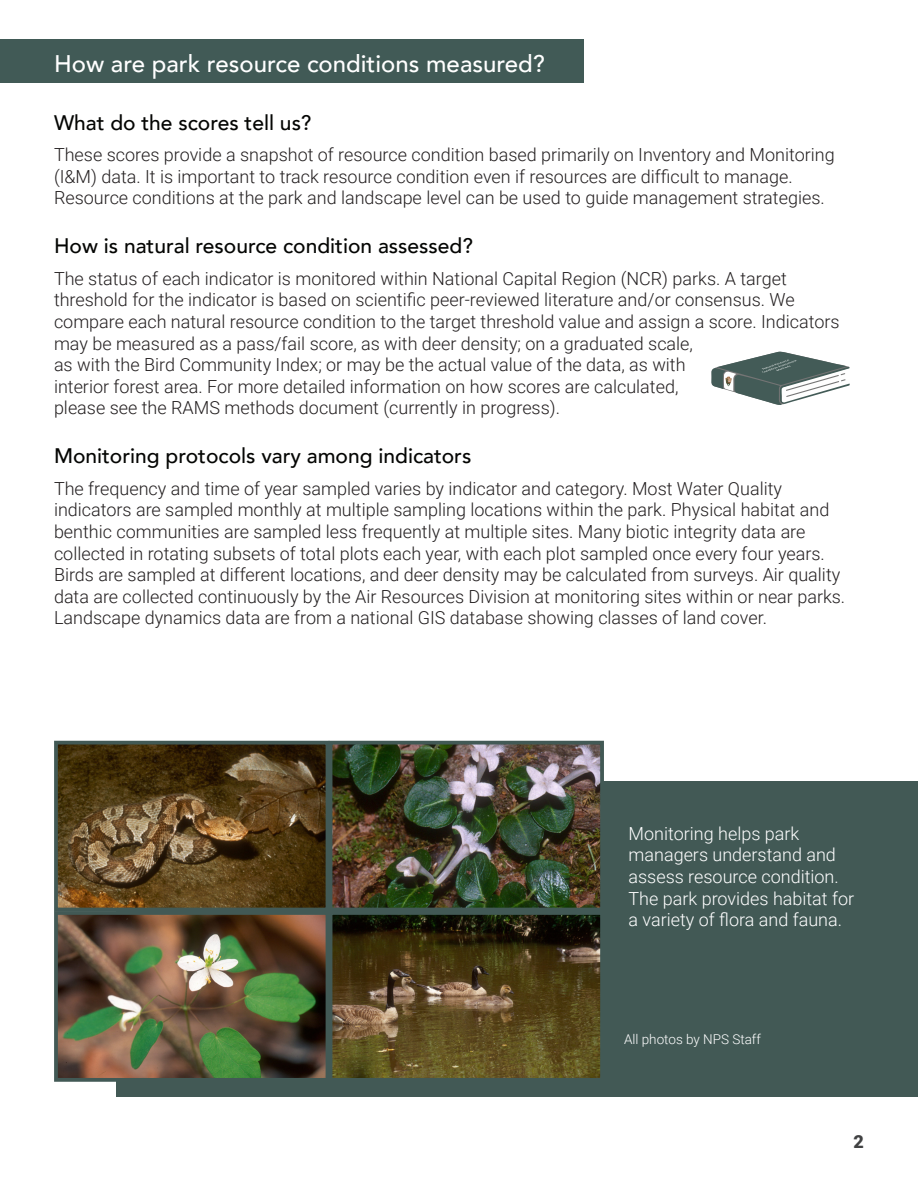
<style>
.page{position:relative;width:918px;height:1188px;background:#fff}
.page>*{position:absolute;margin:0;border:0;box-sizing:border-box;transform-origin:0 0}
.t1{font:500 24px "Avenir";color:#fff}
.t2{font:500 21px "Avenir";color:#040503}
.t3{font:300 18px/21.6px "Roboto";color:#231f20}
.t4{font:300 18px/21.6px "Roboto";color:#fff}
.t5{font:900 18px "Roboto";color:#414243}
.t6{font:300 13.5px "Roboto";color:#fff}
</style>
<div class="page">
<div style="left:0;top:39px;width:583px;height:43px;background:#415a56"></div>
<svg style="left:711px;top:352px;width:139px;height:53px"></svg>
<div style="left:117px;top:781px;width:801px;height:315px;background:#425955"></div>
<img style="left:59px;top:916px;width:265px;height:161px">
<div style="left:54px;top:911px;width:275px;height:171px;border:4px solid #425955"></div>
<img style="left:334px;top:916px;width:265px;height:161px">
<div style="left:329px;top:911px;width:275px;height:171px;border:4px solid #425955"></div>
<img style="left:334px;top:746px;width:265px;height:160px">
<div style="left:329px;top:741px;width:275px;height:170px;border:4px solid #425955"></div>
<img style="left:59px;top:746px;width:265px;height:160px">
<div style="left:54px;top:741px;width:275px;height:170px;border:4px solid #425955"></div>
<p class="t1" style="left:54px;top:42px;width:492px">How are park resource conditions measured?</p>
<p class="t2" style="left:54px;top:104px;width:259px">What do the scores tell us?</p>
<p class="t3" style="left:54px;top:143px;width:782px">These scores provide a snapshot of resource condition based primarily on Inventory and Monitoring (I&amp;M) data. It is important to track resource condition even if resources are difficult to manage.<br>Resource conditions at the park and landscape level can be used to guide management strategies.</p>
<p class="t2" style="left:54px;top:228px;width:420px">How is natural resource condition assessed?</p>
<p class="t3" style="left:54px;top:267px;width:787px">The status of each indicator is monitored within National Capital Region (NCR) parks. A target threshold for the indicator is based on scientific peer-reviewed literature and/or consensus. We compare each natural resource condition to the target threshold value and assign a score. Indicators may be measured as a pass/fail score, as with deer density; on a graduated scale,<br>as with the Bird Community Index; or may be the actual value of the data, as with<br>interior forest area. For more detailed information on how scores are calculated,<br>please see the RAMS methods document (currently in progress).</p>
<p class="t2" style="left:54px;top:438px;width:419px">Monitoring protocols vary among indicators</p>
<p class="t3" style="left:54px;top:477px;width:793px">The frequency and time of year sampled varies by indicator and category. Most Water Quality indicators are sampled monthly at multiple sampling locations within the park. Physical habitat and benthic communities are sampled less frequently at multiple sites. Many biotic integrity data are collected in rotating subsets of total plots each year, with each plot sampled once every four years.<br>Birds are sampled at different locations, and deer density may be calculated from surveys. Air quality data are collected continuously by the Air Resources Division at monitoring sites within or near parks.<br>Landscape dynamics data are from a national GIS database showing classes of land cover.</p>
<p class="t4" style="left:629px;top:822px;width:227px">Monitoring helps park managers understand and assess resource condition.<br>The park provides habitat for a variety of flora and fauna.</p>
<p class="t6" style="left:624px;top:1029px;width:138px">All photos by NPS Staff</p>
<p class="t5" style="left:854px;top:1128px;width:12px">2</p>
</div>
